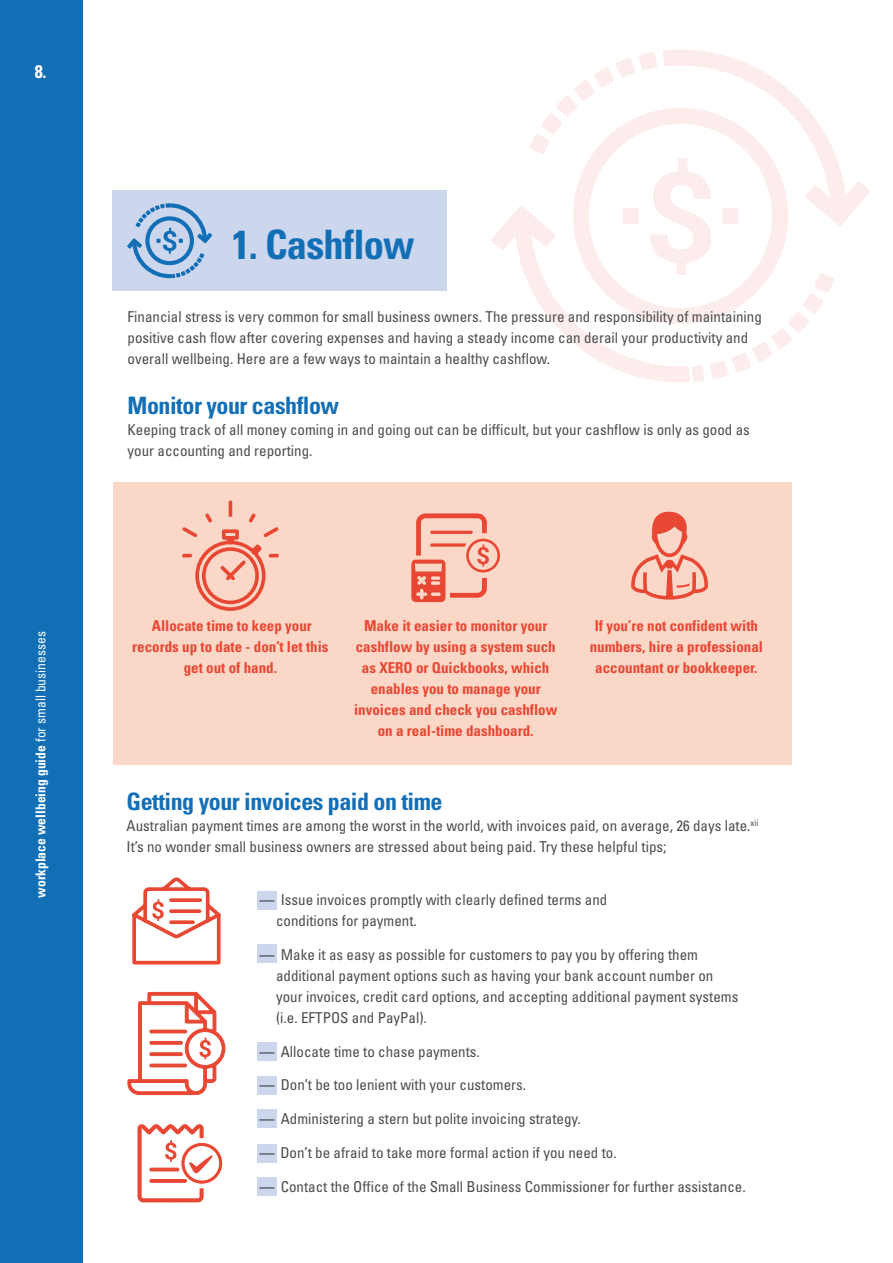
<style>
.page{position:relative;width:893px;height:1263px;background:#fff}
.page>*{position:absolute;margin:0;border:0;box-sizing:border-box;transform-origin:0 0}
.t1{font:700 condensed 40.5px "Univers";letter-spacing:-.02em;color:#126fb6}
.t2{font:700 condensed 24px "Univers";letter-spacing:-.02em;color:#126fb6}
.t3{font:700 condensed 18.15px "Univers";color:#fff}
.t4{font:condensed 15px/21px "Univers";color:#4d4d4f}
.t5{font:700 condensed 15px/21px "Univers";color:#e84733;text-align:center}
.t6{font:700 condensed 13.65px "Univers";color:#fff}
.s1{font-weight:400}
.s2{font-weight:700}
</style>
<div class="page">
<svg style="left:491px;top:50px;width:379px;height:332px"></svg>
<div style="left:113px;top:190px;width:334px;height:101px;background:#ccd6ec"></div>
<div style="left:257px;top:891px;width:20px;height:18px;background:#ccd6ec"></div>
<div style="left:257px;top:944px;width:20px;height:19px;background:#ccd6ec"></div>
<div style="left:257px;top:1042px;width:20px;height:19px;background:#ccd6ec"></div>
<div style="left:257px;top:1076px;width:20px;height:18px;background:#ccd6ec"></div>
<div style="left:257px;top:1109px;width:20px;height:18px;background:#ccd6ec"></div>
<div style="left:257px;top:1144px;width:20px;height:18px;background:#ccd6ec"></div>
<div style="left:257px;top:1177px;width:20px;height:19px;background:#ccd6ec"></div>
<div style="left:0;top:0;width:83px;height:1263px;background:#126fb6"></div>
<div style="left:113px;top:482px;width:679px;height:282px;background:#fad7c7"></div>
<svg style="left:182px;top:502px;width:97px;height:109px"></svg>
<svg style="left:411px;top:513px;width:89px;height:89px"></svg>
<svg style="left:631px;top:512px;width:77px;height:88px"></svg>
<svg style="left:127px;top:203px;width:86px;height:76px"></svg>
<svg style="left:132px;top:877px;width:89px;height:88px"></svg>
<svg style="left:127px;top:991px;width:99px;height:104px"></svg>
<svg style="left:137px;top:1124px;width:86px;height:79px"></svg>
<p class="t3" style="left:35px;top:60px;width:13px">8.</p>
<p class="t6" style="left:32px;top:898px;width:268px;rotate:-90deg">workplace wellbeing guide <span class="s1">for small businesses</span></p>
<h1 class="t1" style="left:232px;top:219px;width:185px">1. Cashflow</h1>
<p class="t4" style="left:128px;top:306px;width:636px">Financial stress is very common for small business owners. The pressure and responsibility of maintaining positive cash flow after covering expenses and having a steady income can derail your productivity and overall wellbeing. Here are a few ways to maintain a healthy cashflow.</p>
<h2 class="t2" style="left:128px;top:390px;width:213px">Monitor your cashflow</h2>
<p class="t4" style="left:128px;top:419px;width:624px">Keeping track of all money coming in and going out can be difficult, but your cashflow is only as good as your accounting and reporting.</p>
<p class="t5" style="left:132px;top:615px;width:198px">Allocate time to keep your records up to date - don’t let this get out of hand.</p>
<p class="t5" style="left:354px;top:615px;width:205px">Make it easier to monitor your cashflow by using a system such as XERO or Quickbooks, which enables you to manage your invoices and check you cashflow on a real-time dashboard.</p>
<p class="t5" style="left:590px;top:615px;width:175px">If you’re not confident with numbers, hire a professional accountant or bookkeeper.</p>
<h2 class="t2" style="left:126px;top:787px;width:318px">Getting your invoices paid on time</h2>
<p class="t4" style="left:126px;top:815px;width:633px">Australian payment times are among the worst in the world, with invoices paid, on average, 26 days late.<sup>xii<br></sup>It’s no wonder small business owners are stressed about being paid. Try these helpful tips;</p>
<p class="t4" style="left:276px;top:889px;width:333px;text-indent:-17px"><span class="s2">—</span> Issue invoices promptly with clearly defined terms and conditions for payment.</p>
<p class="t4" style="left:276px;top:944px;width:464px;text-indent:-17px"><span class="s2">—</span> Make it as easy as possible for customers to pay you by offering them additional payment options such as having your bank account number on your invoices, credit card options, and accepting additional payment systems (i.e. EFTPOS and PayPal).</p>
<p class="t4" style="left:259px;top:1040px;width:222px"><span class="s2">—</span> Allocate time to chase payments.</p>
<p class="t4" style="left:259px;top:1074px;width:268px"><span class="s2">—</span> Don’t be too lenient with your customers.</p>
<p class="t4" style="left:259px;top:1108px;width:323px"><span class="s2">—</span> Administering a stern but polite invoicing strategy.</p>
<p class="t4" style="left:259px;top:1142px;width:359px"><span class="s2">—</span> Don’t be afraid to take more formal action if you need to.</p>
<p class="t4" style="left:259px;top:1175px;width:488px"><span class="s2">—</span> Contact the Office of the Small Business Commissioner for further assistance.</p>
</div>
